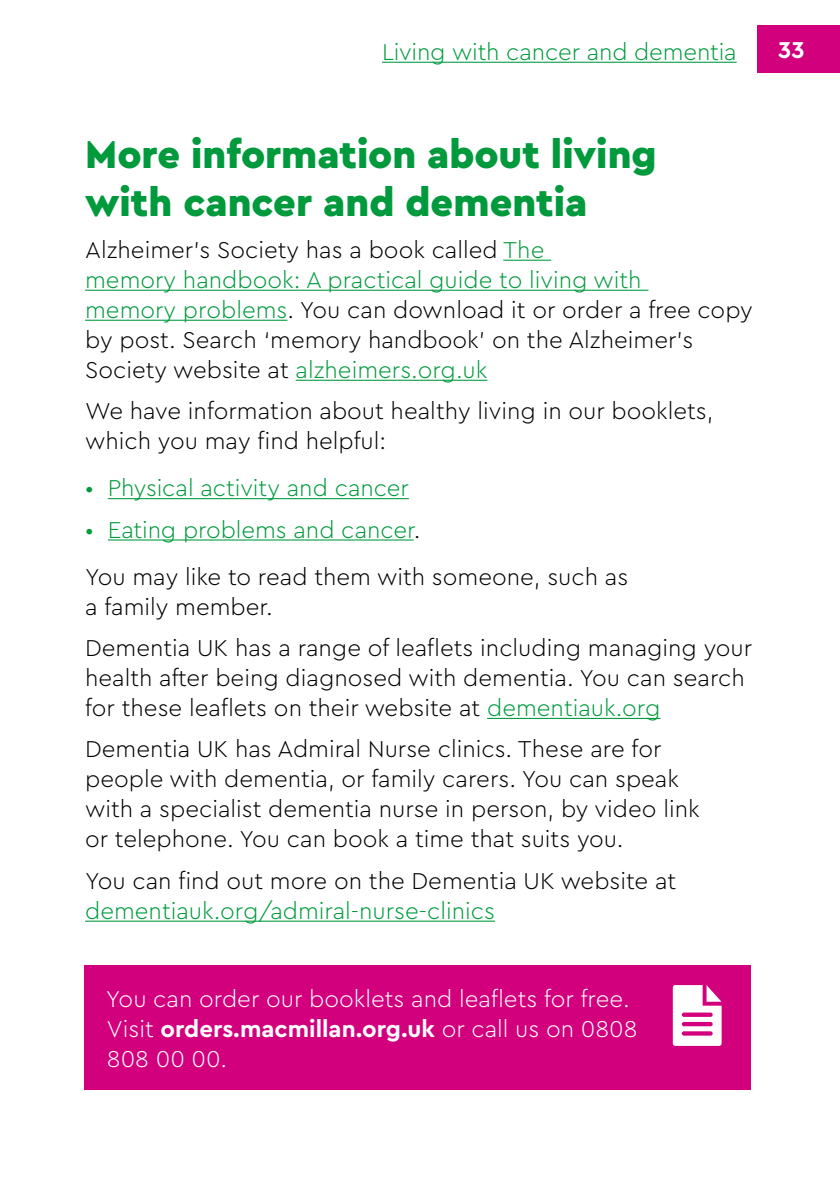
<style>
.page{position:relative;width:840px;height:1191px;background:#fff}
.page>*{position:absolute;margin:0;border:0;box-sizing:border-box;transform-origin:0 0}
.t1{font:900 40px/48px "Cera Pro Macmillan";color:#009a3d}
.t2{font:300 24px/30px "Cera Pro Macmillan";color:#000}
.t3{font:300 24px "Cera Pro Macmillan";letter-spacing:-.005em;color:#009a3d}
.t4{font:300 24px/30px "Cera Pro Macmillan";color:#fff}
.t5{font:700 24px "Cera Pro Macmillan";color:#fff}
.s1{color:#009a3d}
.s2{color:#000}
.s3{font-weight:700}
</style>
<div class="page">
<div style="left:756px;top:25px;width:83px;height:48px;background:#d3007e"></div>
<hr style="left:382px;top:62px;width:354px;height:1px;background:#009a3d">
<hr style="left:503px;top:260px;width:48px;height:1px;background:#009a3d">
<hr style="left:85px;top:290px;width:563px;height:1px;background:#009a3d">
<hr style="left:85px;top:320px;width:202px;height:1px;background:#009a3d">
<hr style="left:295px;top:380px;width:192px;height:1px;background:#009a3d">
<hr style="left:108px;top:498px;width:300px;height:1px;background:#009a3d">
<hr style="left:108px;top:539px;width:305px;height:1px;background:#009a3d">
<hr style="left:487px;top:718px;width:173px;height:1px;background:#009a3d">
<hr style="left:85px;top:920px;width:409px;height:1px;background:#009a3d">
<div style="left:84px;top:965px;width:666px;height:124px;background:#d3007e"></div>
<svg style="left:672px;top:985px;width:49px;height:61px"></svg>
<p class="t3" style="left:382px;top:34px;width:356px">Living with cancer and dementia</p>
<p class="t5" style="left:777px;top:31px;width:28px">33</p>
<p class="t1" style="left:85px;top:127px;width:572px">More information about living with cancer and dementia</p>
<p class="t2" style="left:85px;top:233px;width:669px">Alzheimer’s Society has a book called <span class="s1">The<br>memory handbook: A practical guide to living with<br>memory problems</span>. You can download it or order a free copy by post. Search ‘memory handbook’ on the Alzheimer’s Society website at <span class="s1">alzheimers.org.uk</span></p>
<p class="t2" style="left:85px;top:394px;width:629px">We have information about healthy living in our booklets, which you may fnd helpful:</p>
<p class="t3" style="left:85px;top:470px;width:325px">• Physical activity and cancer</p>
<p class="t3" style="left:85px;top:511px;width:336px">• Eating problems and cancer<span class="s2">.</span></p>
<p class="t2" style="left:85px;top:559px;width:544px">You may like to read them with someone, such as a family member.</p>
<p class="t2" style="left:85px;top:631px;width:668px">Dementia UK has a range of leafets including managing your health after being diagnosed with dementia. You can search for these leafets on their website at <span class="s1">dementiauk.org</span></p>
<p class="t2" style="left:85px;top:732px;width:615px">Dementia UK has Admiral Nurse clinics. These are for people with dementia, or family carers. You can speak with a specialist dementia nurse in person, by video link or telephone. You can book a time that suits you.</p>
<p class="t2" style="left:85px;top:863px;width:592px">You can fnd out more on the Dementia UK website at</p>
<p class="t3" style="left:85px;top:892px;width:411px">dementiauk.org/admiral-nurse-clinics</p>
<p class="t4" style="left:106px;top:981px;width:532px">You can order our booklets and leafets for free.<br>Visit <span class="s3">orders.macmillan.org.uk</span> or call us on 0808<br>808 00 00.</p>
</div>
